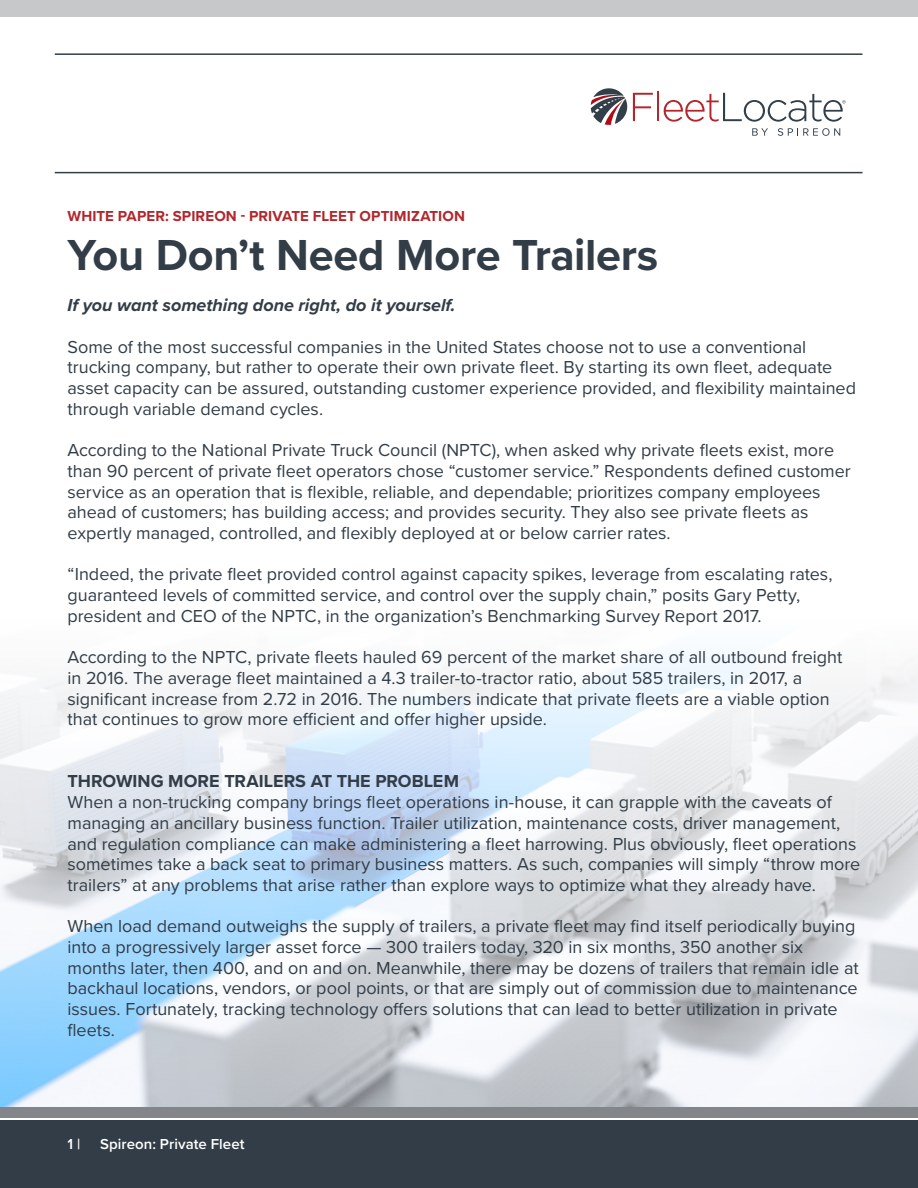
<style>
.page{position:relative;width:918px;height:1188px;background:#fff}
.page>*{position:absolute;margin:0;border:0;box-sizing:border-box;transform-origin:0 0}
.t1{font:700 45px "Proxima Nova";letter-spacing:-.005em;color:#323d47}
.t2{font:18px/20.7px "Proxima Nova";color:#323d47}
.t3{font:italic 700 18px "Proxima Nova";letter-spacing:-.005em;color:#323d47}
.t4{font:700 18px "Proxima Nova";letter-spacing:.005em;color:#323d47}
.Heading_1{font:700 15px "Proxima Nova";letter-spacing:.01em;color:#b1272c}
.t5{font:600 15px "Proxima Nova";letter-spacing:.005em;color:#fff}
</style>
<div class="page">
<div style="left:0;top:1120px;width:918px;height:68px;background:#323d47"></div>
<div style="left:0;top:1107px;width:918px;height:10px;background:#84848b"></div>
<div style="left:0;top:0;width:918px;height:17px;background:#c7c8ca"></div>
<hr style="left:55px;top:53px;width:807px;height:2px;background:#323d47">
<hr style="left:55px;top:172px;width:807px;height:1px;background:#323d47">
<svg style="left:633px;top:93px;width:20px;height:28px"></svg>
<hr style="left:657px;top:92px;width:2px;height:29px;background:#b2262c">
<svg style="left:664px;top:93px;width:182px;height:29px"></svg>
<svg style="left:752px;top:128px;width:16px;height:8px"></svg>
<svg style="left:778px;top:128px;width:62px;height:8px"></svg>
<svg style="left:591px;top:88px;width:36px;height:37px"></svg>
<img style="left:0;top:655px;width:918px;height:452px">
<p class="Heading_1" style="left:68px;top:205px;width:399px">WHITE PAPER: SPIREON - PRIVATE FLEET OPTIMIZATION</p>
<p class="t1" style="left:68px;top:221px;width:592px">You Don’t Need More Trailers</p>
<p class="t3" style="left:68px;top:292px;width:390px">If you want something done right, do it yourself.</p>
<p class="t2" style="left:68px;top:336px;width:790px">Some of the most successful companies in the United States choose not to use a conventional trucking company, but rather to operate their own private fleet. By starting its own fleet, adequate asset capacity can be assured, outstanding customer experience provided, and flexibility maintained through variable demand cycles.</p>
<p class="t2" style="left:68px;top:439px;width:785px">According to the National Private Truck Council (NPTC), when asked why private fleets exist, more than 90 percent of private fleet operators chose “customer service.” Respondents defined customer service as an operation that is flexible, reliable, and dependable; prioritizes company employees ahead of customers; has building access; and provides security. They also see private fleets as expertly managed, controlled, and flexibly deployed at or below carrier rates.</p>
<p class="t2" style="left:68px;top:563px;width:767px">“Indeed, the private fleet provided control against capacity spikes, leverage from escalating rates, guaranteed levels of committed service, and control over the supply chain,” posits Gary Petty, president and CEO of the NPTC, in the organization’s Benchmarking Survey Report 2017.</p>
<p class="t2" style="left:68px;top:646px;width:776px">According to the NPTC, private fleets hauled 69 percent of the market share of all outbound freight in 2016. The average fleet maintained a 4.3 trailer-to-tractor ratio, about 585 trailers, in 2017, a significant increase from 2.72 in 2016. The numbers indicate that private fleets are a viable option that continues to grow more efficient and offer higher upside.</p>
<p class="t4" style="left:68px;top:768px;width:393px">THROWING MORE TRAILERS AT THE PROBLEM</p>
<p class="t2" style="left:68px;top:791px;width:794px">When a non-trucking company brings fleet operations in-house, it can grapple with the caveats of managing an ancillary business function. Trailer utilization, maintenance costs, driver management, and regulation compliance can make administering a fleet harrowing. Plus obviously, fleet operations sometimes take a back seat to primary business matters. As such, companies will simply “throw more trailers” at any problems that arise rather than explore ways to optimize what they already have.</p>
<p class="t2" style="left:68px;top:915px;width:793px">When load demand outweighs the supply of trailers, a private fleet may find itself periodically buying into a progressively larger asset force — 300 trailers today, 320 in six months, 350 another six months later, then 400, and on and on. Meanwhile, there may be dozens of trailers that remain idle at backhaul locations, vendors, or pool points, or that are simply out of commission due to maintenance issues. Fortunately, tracking technology offers solutions that can lead to better utilization in private fleets.</p>
<p class="t5" style="left:68px;top:1133px;width:14px">1 |</p>
<p class="t5" style="left:100px;top:1133px;width:146px">Spireon: Private Fleet</p>
</div>
